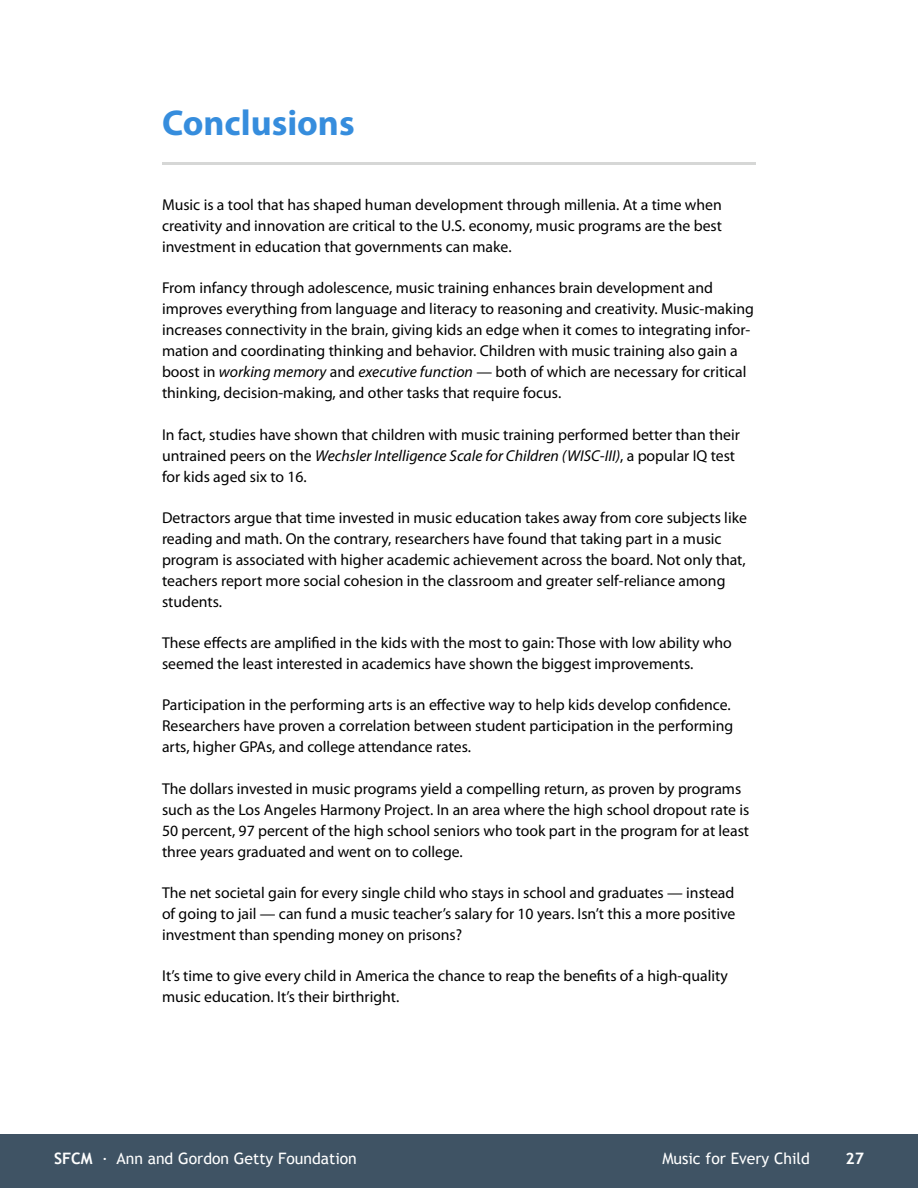
<style>
.page{position:relative;width:918px;height:1188px;background:#fff}
.page>*{position:absolute;margin:0;border:0;box-sizing:border-box;transform-origin:0 0}
.subhead_3{font:700 36px "Myriad Pro";color:#368ddd}
.body{font:15.75px/21px "Myriad Pro";color:#000}
.t1{font:15.75px "Trebuchet MS";color:#fff}
.t2{font:700 15.75px "Trebuchet MS";color:#fff}
.s1{font-style:italic}
.s2{font-weight:700}
</style>
<div class="page">
<div style="left:0;top:1134px;width:918px;height:54px;background:#3f5364"></div>
<hr style="left:162px;top:162px;width:594px;height:3px;background:#d6d7d6">
<p class="subhead_3" style="left:162px;top:99px;width:194px">Conclusions</p>
<p class="body" style="left:162px;top:194px;width:562px;text-align:justify">Music is a tool that has shaped human development through millenia. At a time when creativity and innovation are critical to the U.S. economy, music programs are the best investment in education that governments can make.</p>
<p class="body" style="left:162px;top:277px;width:594px">From infancy through adolescence, music training enhances brain development and improves everything from language and literacy to reasoning and creativity. Music-making increases connectivity in the brain, giving kids an edge when it comes to integrating infor&shy;mation and coordinating thinking and behavior. Children with music training also gain a boost in <span class="s1">working memory</span> and <span class="s1">executive function</span> — both of which are necessary for critical thinking, decision-making, and other tasks that require focus.</p>
<p class="body" style="left:162px;top:423px;width:579px">In fact, studies have shown that children with music training performed better than their untrained peers on the <span class="s1">Wechsler Intelligence Scale for Children (WISC-III)</span>, a popular IQ test for kids aged six to 16.</p>
<p class="body" style="left:162px;top:507px;width:587px">Detractors argue that time invested in music education takes away from core subjects like reading and math. On the contrary, researchers have found that taking part in a music program is associated with higher academic achievement across the board. Not only that, teachers report more social cohesion in the classroom and greater self-reliance among students.</p>
<p class="body" style="left:162px;top:632px;width:571px">These effects are amplified in the kids with the most to gain: Those with low ability who seemed the least interested in academics have shown the biggest improvements.</p>
<p class="body" style="left:162px;top:694px;width:573px">Participation in the performing arts is an effective way to help kids develop confidence.<br>Researchers have proven a correlation between student participation in the performing arts, higher GPAs, and college attendance rates.</p>
<p class="body" style="left:162px;top:777px;width:589px">The dollars invested in music programs yield a compelling return, as proven by programs such as the Los Angeles Harmony Project. In an area where the high school dropout rate is 50 percent, 97 percent of the high school seniors who took part in the program for at least three years graduated and went on to college.</p>
<p class="body" style="left:162px;top:882px;width:575px;text-align:justify">The net societal gain for every single child who stays in school and graduates — instead of going to jail — can fund a music teacher’s salary for 10 years. Isn’t this a more positive investment than spending money on prisons?</p>
<p class="body" style="left:162px;top:965px;width:567px">It’s time to give every child in America the chance to reap the benefits of a high-quality music education. It’s their birthright.</p>
<p class="t1" style="left:54px;top:1149px;width:304px"><span class="s2">SFCM</span> · Ann and Gordon Getty Foundation</p>
<p class="t1" style="left:662px;top:1149px;width:149px">Music for Every Child</p>
<p class="t2" style="left:846px;top:1148px;width:20px">27</p>
</div>
